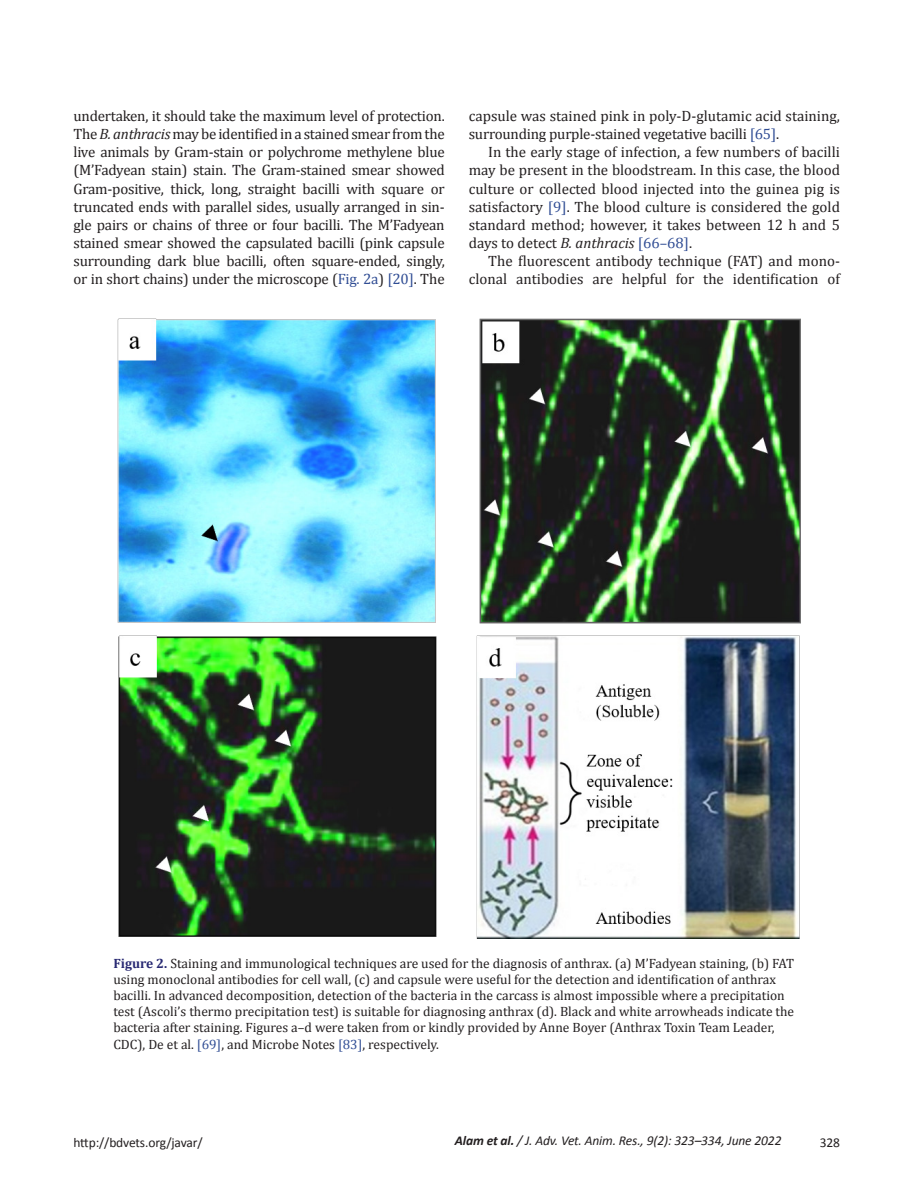
<style>
.page{position:relative;width:918px;height:1188px;background:#fff}
.page>*{position:absolute;margin:0;border:0;box-sizing:border-box;transform-origin:0 0}
.Para_1st{font:15px/18.1px "Cambria";letter-spacing:-.015em;color:#231f20;text-align:justify}
.Para_Indent{font:15px/18.1px "Cambria";color:#231f20;text-align:justify}
.t1{font:13.5px/16.2px "Cambria";color:#231f20}
.t2{font:italic 13.5px "Calibri";letter-spacing:-.01em;color:#231f20}
.t3{font:13.5px "Calibri";letter-spacing:-.01em;color:#231f20}
.s1{font-style:italic}
.s2{color:#304d94}
.s3{font-weight:700;color:#292a73}
.s4{font-weight:700}
</style>
<div class="page">
<img style="left:117px;top:318px;width:683px;height:621px">
<p class="Para_1st" style="left:74px;top:107px;width:373px">undertaken, it should take the maximum level of protection.<br>The <span class="s1">B. anthracis</span> may be identified in a stained smear from the live animals by Gram-stain or polychrome methylene blue (M’Fadyean stain) stain. The Gram-stained smear showed Gram-positive, thick, long, straight bacilli with square or truncated ends with parallel sides, usually arranged in sin&shy;gle pairs or chains of three or four bacilli. The M’Fadyean stained smear showed the capsulated bacilli (pink capsule surrounding dark blue bacilli, often square-ended, singly, or in short chains) under the microscope (<span class="s2">Fig. 2a</span>) <span class="s2">[20]</span>. The</p>
<p class="Para_1st" style="left:469px;top:107px;width:373px">capsule was stained pink in poly-D-glutamic acid staining, surrounding purple-stained vegetative bacilli <span class="s2">[65]</span>.</p>
<p class="Para_Indent" style="left:469px;top:143px;width:373px;text-indent:20px">In the early stage of infection, a few numbers of bacilli may be present in the bloodstream. In this case, the blood culture or collected blood injected into the guinea pig is satisfactory <span class="s2">[9]</span>. The blood culture is considered the gold standard method; however, it takes between 12 h and 5 days to detect <span class="s1">B. anthracis</span> <span class="s2">[66–68]</span>.</p>
<p class="Para_Indent" style="left:469px;top:252px;width:373px;text-align:right">The fluorescent antibody technique (FAT) and mono&shy;clonal antibodies are helpful for the identification of</p>
<p class="t1" style="left:113px;top:955px;width:682px"><span class="s3">Figure 2.</span> Staining and immunological techniques are used for the diagnosis of anthrax. (a) M’Fadyean staining, (b) FAT using monoclonal antibodies for cell wall, (c) and capsule were useful for the detection and identification of anthrax bacilli. In advanced decomposition, detection of the bacteria in the carcass is almost impossible where a precipitation test (Ascoli’s thermo precipitation test) is suitable for diagnosing anthrax (d). Black and white arrowheads indicate the bacteria after staining. Figures a–d were taken from or kindly provided by Anne Boyer (Anthrax Toxin Team Leader, CDC), De et al. <span class="s2">[69]</span>, and Microbe Notes <span class="s2">[83]</span>, respectively.</p>
<p class="t3" style="left:74px;top:1134px;width:131px">http://bdvets.org/javar/</p>
<p class="t2" style="left:455px;top:1132px;width:328px"><span class="s4">Alam et al.</span> / J. Adv. Vet. Anim. Res., 9(2): 323–334, June 2022</p>
<p class="t3" style="left:820px;top:1134px;width:22px">328</p>
</div>
